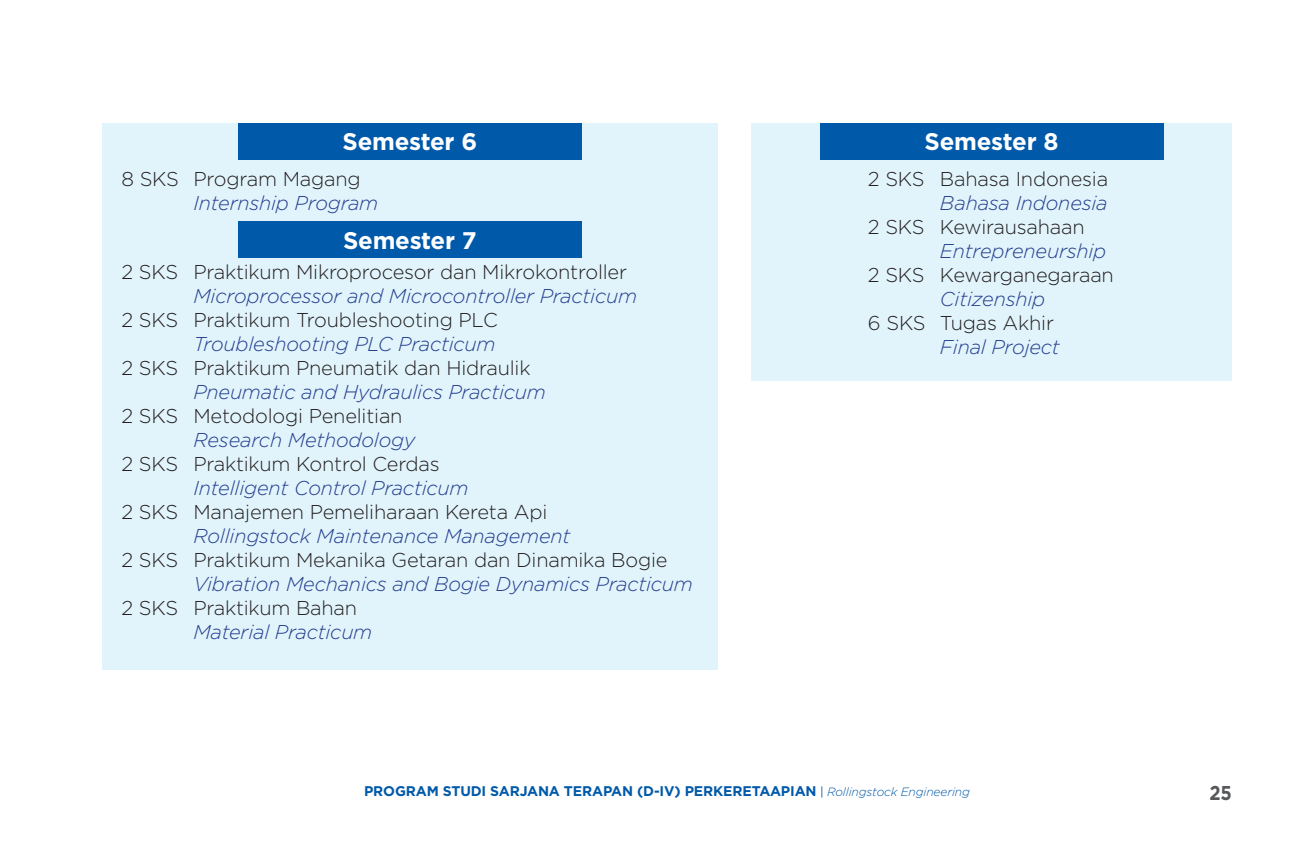
<style>
.page{position:relative;width:1304px;height:851px;background:#fff}
.page>*{position:absolute;margin:0;border:0;box-sizing:border-box;transform-origin:0 0}
.t1{font:700 24px "Gotham";letter-spacing:-.01em;color:#fff}
.t2{font:300 20px "Gotham";letter-spacing:-.01em;color:#231f20}
.t3{font:italic 300 20px "Gotham";letter-spacing:-.01em;color:#253f8e}
.t4{font:700 20px "Gotham";color:#57585a;scale:.9 1}
.t5{font:700 14px "Gotham";letter-spacing:-.01em;color:#0159a9}
.s1{font-weight:400;font-size:12px}
.s2{font-weight:300;font-style:italic;font-size:12px}
</style>
<div class="page">
<div style="left:751px;top:123px;width:481px;height:257px;background:#e1f4fc"></div>
<div style="left:102px;top:123px;width:616px;height:546px;background:#e1f4fc"></div>
<div style="left:820px;top:123px;width:343px;height:37px;background:#0159a9"></div>
<div style="left:238px;top:123px;width:344px;height:37px;background:#0159a9"></div>
<div style="left:238px;top:221px;width:344px;height:37px;background:#0159a9"></div>
<p class="t1" style="left:343px;top:128px;width:136px">Semester 6</p>
<p class="t2" style="left:121px;top:168px;width:241px">8 SKS Program Magang</p>
<p class="t3" style="left:193px;top:192px;width:186px">Internship Program</p>
<p class="t1" style="left:343px;top:227px;width:135px">Semester 7</p>
<p class="t2" style="left:121px;top:261px;width:507px">2 SKS Praktikum Mikroprocesor dan Mikrokontroller</p>
<p class="t3" style="left:193px;top:285px;width:445px">Microprocessor and Microcontroller Practicum</p>
<p class="t2" style="left:121px;top:309px;width:378px">2 SKS Praktikum Troubleshooting PLC</p>
<p class="t3" style="left:193px;top:333px;width:304px">Troubleshooting PLC Practicum</p>
<p class="t2" style="left:121px;top:357px;width:411px">2 SKS Praktikum Pneumatik dan Hidraulik</p>
<p class="t3" style="left:193px;top:381px;width:354px">Pneumatic and Hydraulics Practicum</p>
<p class="t2" style="left:121px;top:405px;width:283px">2 SKS Metodologi Penelitian</p>
<p class="t3" style="left:193px;top:429px;width:223px">Research Methodology</p>
<p class="t2" style="left:121px;top:453px;width:320px">2 SKS Praktikum Kontrol Cerdas</p>
<p class="t3" style="left:193px;top:477px;width:277px">Intelligent Control Practicum</p>
<p class="t2" style="left:121px;top:501px;width:427px">2 SKS Manajemen Pemeliharaan Kereta Api</p>
<p class="t3" style="left:193px;top:525px;width:378px">Rollingstock Maintenance Management</p>
<p class="t2" style="left:121px;top:549px;width:547px">2 SKS Praktikum Mekanika Getaran dan Dinamika Bogie</p>
<p class="t3" style="left:193px;top:573px;width:501px">Vibration Mechanics and Bogie Dynamics Practicum</p>
<p class="t2" style="left:121px;top:597px;width:237px">2 SKS Praktikum Bahan</p>
<p class="t3" style="left:193px;top:621px;width:180px">Material Practicum</p>
<p class="t1" style="left:925px;top:128px;width:135px">Semester 8</p>
<p class="t2" style="left:868px;top:168px;width:242px">2 SKS Bahasa Indonesia</p>
<p class="t3" style="left:940px;top:192px;width:169px">Bahasa Indonesia</p>
<p class="t2" style="left:868px;top:216px;width:218px">2 SKS Kewirausahaan</p>
<p class="t3" style="left:940px;top:240px;width:168px">Entrepreneurship</p>
<p class="t2" style="left:868px;top:264px;width:247px">2 SKS Kewarganegaraan</p>
<p class="t3" style="left:940px;top:288px;width:107px">Citizenship</p>
<p class="t2" style="left:868px;top:312px;width:188px">6 SKS Tugas Akhir</p>
<p class="t3" style="left:940px;top:336px;width:121px">Final Project</p>
<p class="t5" style="left:364px;top:782px;width:607px">PROGRAM STUDI SARJANA TERAPAN (D-IV) PERKERETAAPIAN <span class="s1">|</span> <span class="s2">Rollingstock Engineering</span></p>
<p class="t4" style="left:1209px;top:781px;width:27px">25</p>
</div>
